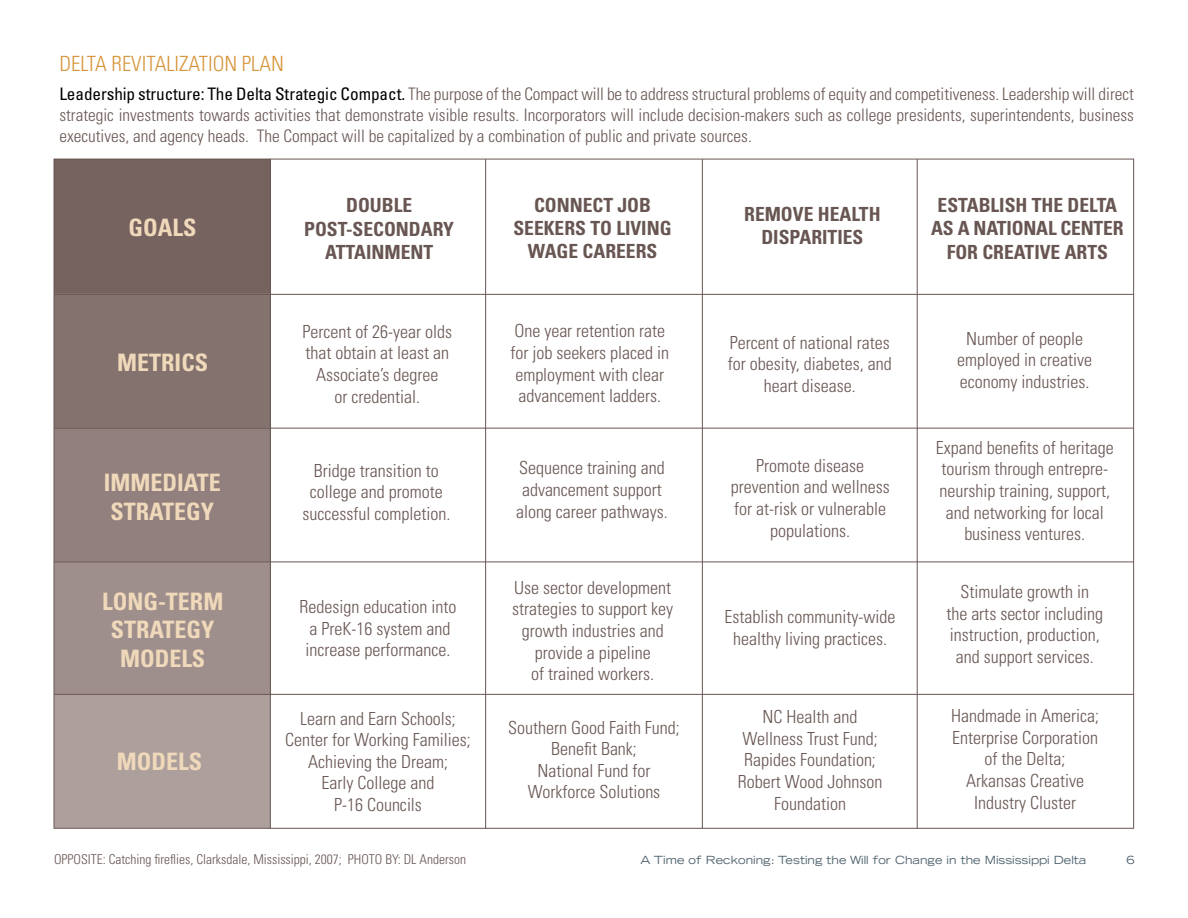
<style>
.page{position:relative;width:1188px;height:918px;background:#fff}
.page>*{position:absolute;margin:0;border:0;box-sizing:border-box;transform-origin:0 0}
.t1{font:700 condensed 24px/28.8px "Univers";color:#f0d9ba}
.t2{font:300 condensed 21px "Univers";color:#d7953b}
.t3{font:700 condensed 19.5px/23.4px "Univers";color:#685652;text-align:center}
.t4{font:300 condensed 18px/21.6px "Univers";color:#685652;text-align:center}
.t5{font:300 condensed 17.25px/20.7px "Univers";color:#685652;text-align:justify}
.t6{font:300 condensed 13.5px "Univers";color:#685652}
.t7{font:expanded 11.25px "Trade Gothic LH";color:#4e626e}
.s1{font-weight:400;color:#000}
</style>
<div class="page">
<div style="left:54px;top:159px;width:216px;height:135px;background:#766360"></div>
<div style="left:54px;top:294px;width:216px;height:134px;background:#83726e"></div>
<div style="left:54px;top:428px;width:216px;height:134px;background:#91807d"></div>
<div style="left:54px;top:562px;width:216px;height:134px;background:#9f8f8c"></div>
<div style="left:54px;top:694px;width:216px;height:134px;background:#ad9f9c"></div>
<hr style="left:270px;top:159px;width:1px;height:669px;background:#685652">
<hr style="left:485px;top:159px;width:1px;height:670px;background:#685652">
<hr style="left:702px;top:159px;width:1px;height:669px;background:#685652">
<hr style="left:917px;top:159px;width:1px;height:669px;background:#685652">
<hr style="left:54px;top:294px;width:1079px;height:1px;background:#685652">
<hr style="left:54px;top:428px;width:1079px;height:1px;background:#685652">
<hr style="left:54px;top:562px;width:1079px;height:1px;background:#685652">
<hr style="left:54px;top:694px;width:1079px;height:1px;background:#685652">
<hr style="left:54px;top:828px;width:1080px;height:1px;background:#685652">
<p class="t2" style="left:59px;top:51px;width:81px">Delta Revitali</p>
<p class="t2" style="left:179px;top:51px;width:19px">zatio</p>
<p class="t2" style="left:224px;top:51px;width:61px">n Plan</p>
<p class="t5" style="left:59px;top:84px;width:1076px"><span class="s1">Leadership structure: The Delta Strategic Compact.</span> The purpose of the Compact will be to address structural problems of equity and competitiveness. Leadership will direct strategic investments towards activities that demonstrate visible results. Incorporators will include decision-makers such as college presidents, superintendents, business executives, and agency heads. The Compact will be capitalized by a combination of public and private sources.</p>
<h1 class="t1" style="left:128px;top:213px;width:69px">GOALS</h1>
<h1 class="t1" style="left:117px;top:348px;width:92px">METRICS</h1>
<h1 class="t1" style="left:104px;top:468px;width:116px">IMMEDIATE<br>STRATEGY</h1>
<h1 class="t1" style="left:102px;top:587px;width:123px;text-align:center">LONG-TERM<br>STRATEGY<br>MODELS</h1>
<h1 class="t1" style="left:117px;top:747px;width:87px">MODELS</h1>
<p class="t3" style="left:304px;top:194px;width:151px">DOUBLE<br>POST-SECONDARY<br>ATTAINMENT</p>
<p class="t3" style="left:513px;top:193px;width:160px">CONNECT JOB<br>SEEKERS TO LIVING<br>WAGE CAREERS</p>
<p class="t3" style="left:744px;top:202px;width:138px">REMOVE HEALTH<br>DISPARITIES</p>
<p class="t4" style="left:302px;top:321px;width:151px">Percent of 26-year olds that obtain at least an<br>Associate’s degree<br>or credential.</p>
<p class="t4" style="left:302px;top:460px;width:149px">Bridge transition to college and promote successful completion.</p>
<p class="t4" style="left:300px;top:596px;width:158px">Redesign education into a PreK-16 system and increase performance.</p>
<p class="t4" style="left:510px;top:320px;width:160px">One year retention rate for job seekers placed in employment with clear advancement ladders.</p>
<p class="t4" style="left:516px;top:457px;width:153px">Sequence training and advancement support along career pathways.</p>
<p class="t4" style="left:512px;top:577px;width:162px">Use sector development strategies to support key growth industries and provide a pipeline<br>of trained workers.</p>
<p class="t4" style="left:285px;top:708px;width:187px">Learn and Earn Schools;<br>Center for Working Families;<br>Achieving the Dream;<br>Early College and<br>P-16 Councils</p>
<p class="t4" style="left:508px;top:717px;width:173px">Southern Good Faith Fund;<br>Benefit Bank;<br>National Fund for<br>Workforce Solutions</p>
<p class="t4" style="left:728px;top:332px;width:165px">Percent of national rates for obesity, diabetes, and heart disease.</p>
<p class="t4" style="left:731px;top:455px;width:160px">Promote disease prevention and wellness for at-risk or vulnerable populations.</p>
<p class="t4" style="left:725px;top:606px;width:172px">Establish community-wide healthy living practices.</p>
<p class="t4" style="left:738px;top:706px;width:146px">NC Health and<br>Wellness Trust Fund;<br>Rapides Foundation;<br>Robert Wood Johnson<br>Foundation</p>
<p class="t3" style="left:931px;top:193px;width:194px">ESTABLISH THE DELTA<br>AS A NATIONAL CENTER<br>FOR CREATIVE ARTS</p>
<p class="t4" style="left:957px;top:327px;width:136px">Number of people employed in creative economy industries.</p>
<p class="t4" style="left:936px;top:437px;width:179px">Expand benefits of heritage tourism through entrepre&shy;neurship training, support, and networking for local business ventures.</p>
<p class="t4" style="left:946px;top:581px;width:158px">Stimulate growth in<br>the arts sector including instruction, production, and support services.</p>
<p class="t4" style="left:951px;top:705px;width:149px">Handmade in America;<br>Enterprise Corporation of the Delta;<br>Arkansas Creative<br>Industry Cluster</p>
<p class="t6" style="left:54px;top:851px;width:414px">OPPOSITE: Catching fireflies, Clarksdale, Mississippi, 2007; PHOTO BY: DL Anderson</p>
<p class="t7" style="left:640px;top:852px;width:447px">A Time of Reckoning: Testing the Will for Change in the Mississippi Delta</p>
<p class="t7" style="left:1126px;top:852px;width:10px">6</p>
</div>
